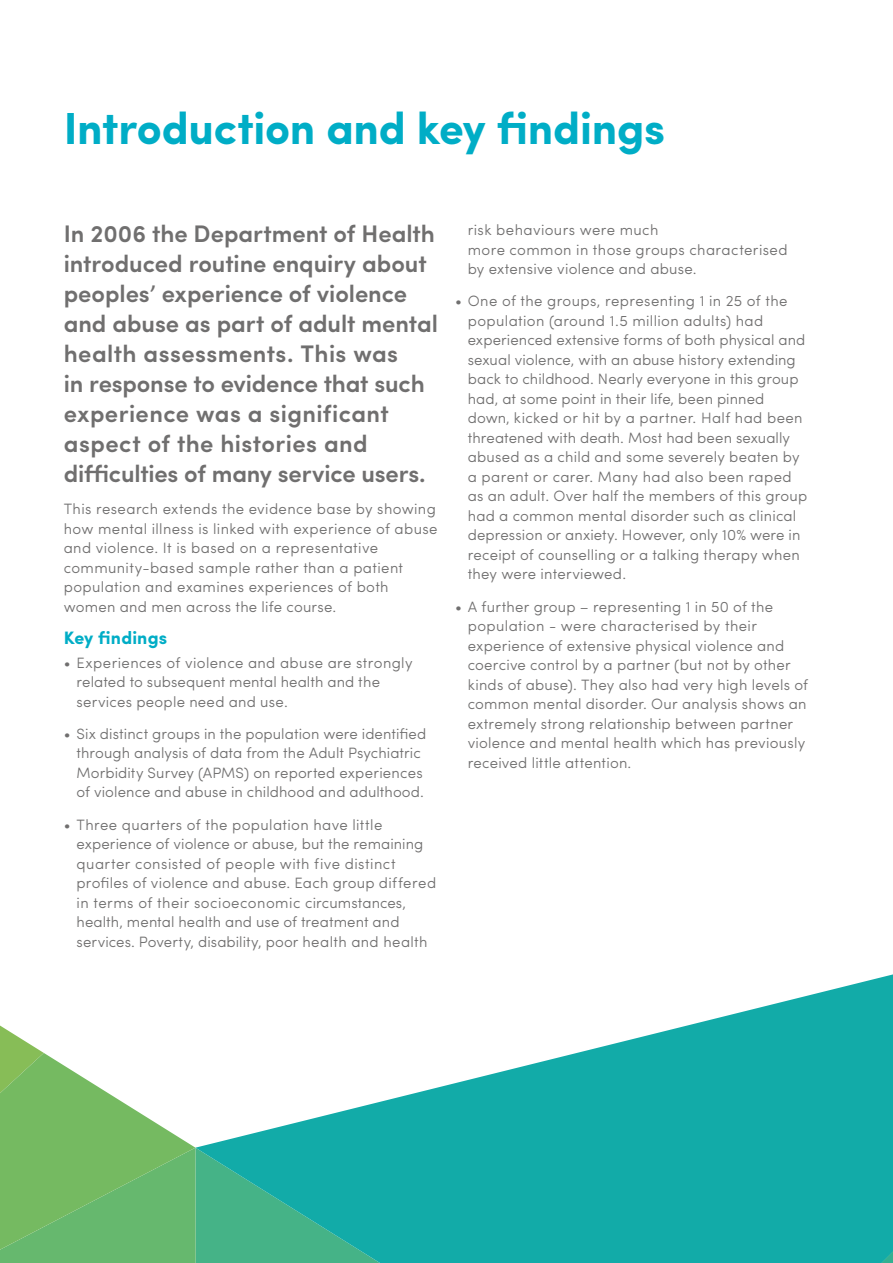
<style>
.page{position:relative;width:893px;height:1263px;background:#fff}
.page>*{position:absolute;margin:0;border:0;box-sizing:border-box;transform-origin:0 0}
.t1{font:700 45px "Sofia Pro";letter-spacing:-.005em;color:#00adc6}
.t2{font:600 24px/30px "Sofia Pro";color:#706f6f}
.t3{font:700 18px "Sofia Pro";letter-spacing:.01em;color:#00adc6}
.t4{font:300 15px/19.5px "Sofia Pro";letter-spacing:.015em;color:#706f6f}
</style>
<div class="page">
<svg style="left:380px;top:974px;width:513px;height:289px;fill:#12aba8"></svg>
<svg style="left:0;top:1025px;width:380px;height:238px"></svg>
<svg style="left:881px;top:1251px;width:12px;height:12px"></svg>
<h1 class="t1" style="left:64px;top:94px;width:603px">Introduction and key findings</h1>
<p class="t2" style="left:64px;top:217px;width:376px">In 2006 the Department of Health introduced routine enquiry about peoples’ experience of violence and abuse as part of adult mental health assessments. This was<br>in response to evidence that such experience was a significant aspect of the histories and difficulties of many service users.</p>
<p class="t4" style="left:64px;top:498px;width:375px">This research extends the evidence base by showing how mental illness is linked with experience of abuse and violence. It is based on a representative community-based sample rather than a patient population and examines experiences of both women and men across the life course.</p>
<p class="t3" style="left:64px;top:624px;width:105px">Key findings</p>
<p class="t4" style="left:77px;top:652px;width:338px;text-indent:-13px">• Experiences of violence and abuse are strongly related to subsequent mental health and the services people need and use.</p>
<p class="t4" style="left:77px;top:723px;width:351px;text-indent:-13px">• Six distinct groups in the population were identified through analysis of data from the Adult Psychiatric Morbidity Survey (APMS) on reported experiences of violence and abuse in childhood and adulthood.</p>
<p class="t4" style="left:77px;top:814px;width:361px;text-indent:-13px">• Three quarters of the population have little experience of violence or abuse, but the remaining quarter consisted of people with five distinct profiles of violence and abuse. Each group differed in terms of their socioeconomic circumstances, health, mental health and use of treatment and services. Poverty, disability, poor health and health</p>
<p class="t4" style="left:468px;top:219px;width:321px">risk behaviours were much<br>more common in those groups characterised by extensive violence and abuse.</p>
<p class="t4" style="left:468px;top:290px;width:341px;text-indent:-13px">• One of the groups, representing 1 in 25 of the population (around 1.5 million adults) had experienced extensive forms of both physical and sexual violence, with an abuse history extending back to childhood. Nearly everyone in this group had, at some point in their life, been pinned down, kicked or hit by a partner. Half had been threatened with death. Most had been sexually abused as a child and some severely beaten by a parent or carer. Many had also been raped as an adult. Over half the members of this group had a common mental disorder such as clinical depression or anxiety. However, only 10% were in receipt of counselling or a talking therapy when they were interviewed.</p>
<p class="t4" style="left:468px;top:596px;width:342px;text-indent:-13px">• A further group – representing 1 in 50 of the population - were characterised by their experience of extensive physical violence and coercive control by a partner (but not by other kinds of abuse). They also had very high levels of common mental disorder. Our analysis shows an extremely strong relationship between partner violence and mental health which has previously received little attention.</p>
</div>
